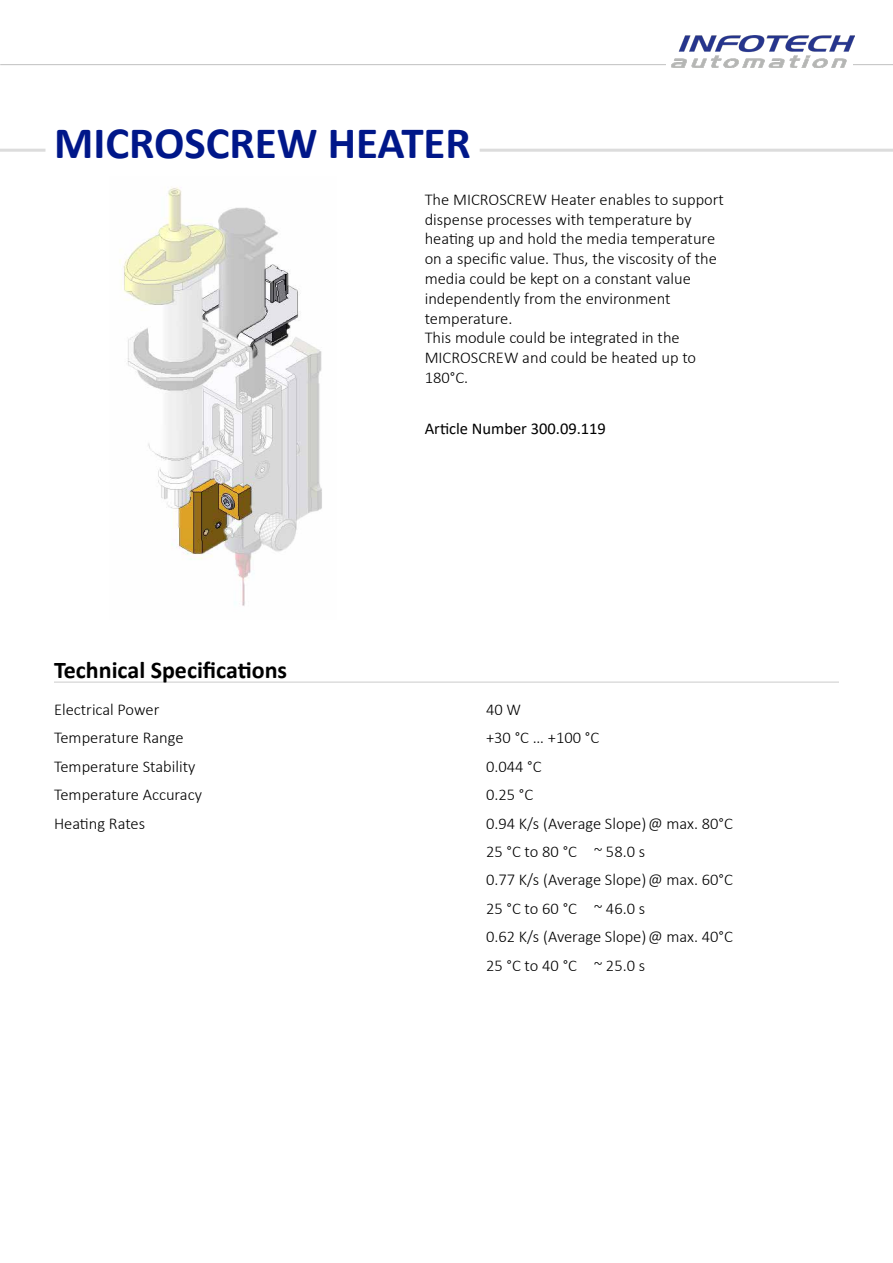
<style>
.page{position:relative;width:893px;height:1263px;background:#fff}
.page>*{position:absolute;margin:0;border:0;box-sizing:border-box;transform-origin:0 0}
.t1{font:700 45px "Calibri";color:#001789}
.t2{font:700 24px "Calibri";color:#000}
.t3{font:300 16.5px/19.8px "Calibri";color:#000}
.t4{font:16.5px "Calibri";color:#000}
</style>
<div class="page">
<img style="left:120px;top:187px;width:202px;height:419px">
<hr style="left:0;top:149px;width:45px;height:3px;background:#dcdcdc">
<hr style="left:480px;top:149px;width:413px;height:3px;background:#dcdcdc">
<hr style="left:54px;top:681px;width:785px;height:2px;background:#dcdcdc">
<hr style="left:0;top:64px;width:893px;height:1px;background:#c8c8c8">
<div style="left:667px;top:32px;width:186px;height:45px;background:#fff"></div>
<img style="left:672px;top:35px;width:183px;height:33px">
<h1 class="t1" style="left:54px;top:112px;width:418px">MICROSCREW HEATER</h1>
<p class="t3" style="left:425px;top:189px;width:301px">The MICROSCREW Heater enables to support dispense processes with temperature by heating up and hold the media temperature on a specific value. Thus, the viscosity of the media could be kept on a constant value independently from the environment temperature.<br>This module could be integrated in the MICROSCREW and could be heated up to 180°C.</p>
<p class="t4" style="left:425px;top:417px;width:183px">Article Number 300.09.119</p>
<h2 class="t2" style="left:54px;top:653px;width:235px">Technical Specifications</h2>
<p class="t3" style="left:54px;top:699px;width:107px">Electrical Power</p>
<p class="t3" style="left:486px;top:699px;width:36px">40 W</p>
<p class="t3" style="left:54px;top:727px;width:131px">Temperature Range</p>
<p class="t3" style="left:486px;top:727px;width:115px">+30 °C … +100 °C</p>
<p class="t3" style="left:54px;top:756px;width:143px">Temperature Stability</p>
<p class="t3" style="left:486px;top:756px;width:57px">0.044 °C</p>
<p class="t3" style="left:54px;top:784px;width:150px">Temperature Accuracy</p>
<p class="t3" style="left:486px;top:784px;width:49px">0.25 °C</p>
<p class="t3" style="left:54px;top:813px;width:93px">Heating Rates</p>
<p class="t3" style="left:486px;top:809px;width:248px;line-height:28.5px">0.94 K/s (Average Slope)@ max. 80°C<br>25 °C to 80 °C ~ 58.0 s<br>0.77 K/s (Average Slope)@ max. 60°C<br>25 °C to 60 °C ~ 46.0 s<br>0.62 K/s (Average Slope)@ max. 40°C<br>25 °C to 40 °C ~ 25.0 s</p>
</div>
